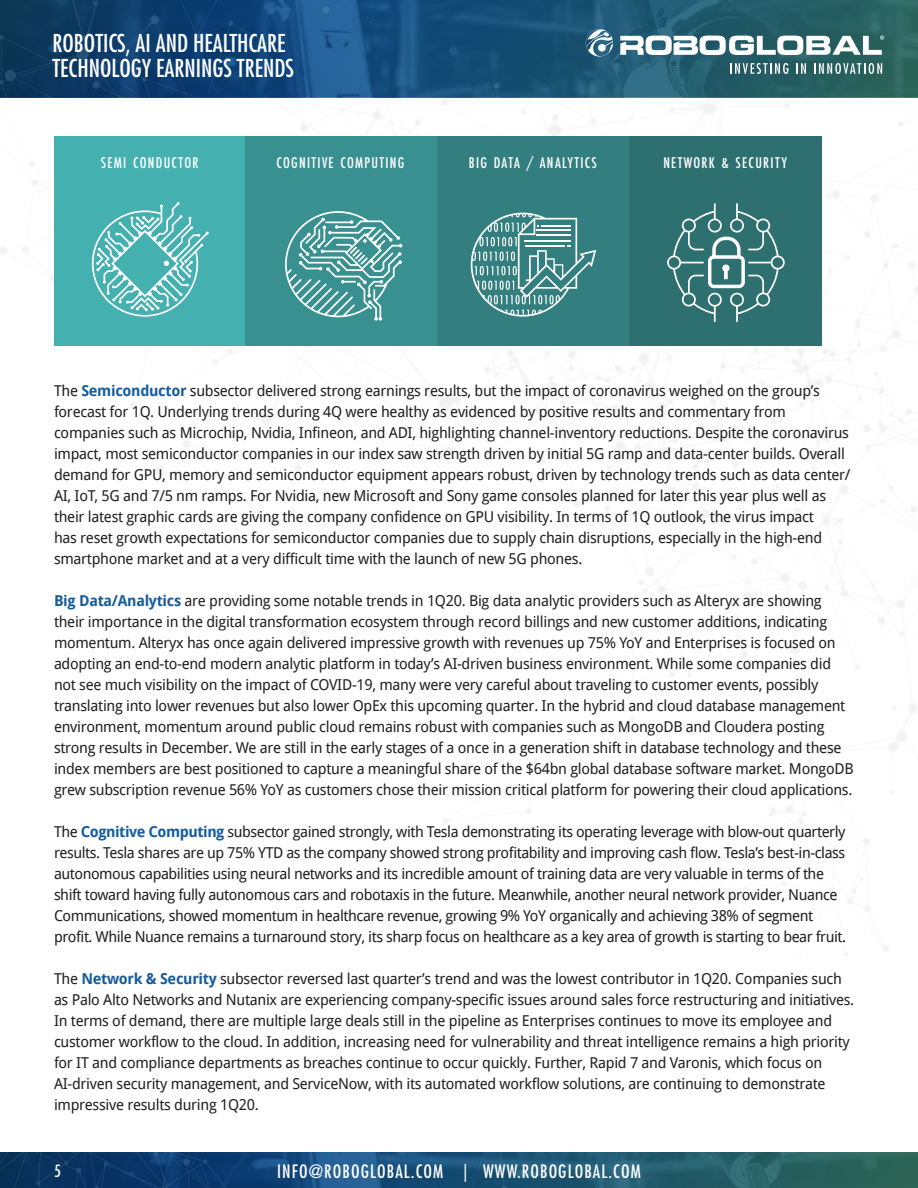
<style>
.page{position:relative;width:918px;height:1188px;background:#fff}
.page>*{position:absolute;margin:0;border:0;box-sizing:border-box;transform-origin:0 0}
.t1{font:condensed 24px/24.6px "Futura Std";color:#fff}
.t2{font:condensed 18px "Futura Std";letter-spacing:.06em;color:#fff}
.t3{font:condensed 16.5px "Futura Std";color:#fff}
.t4{font:500 condensed 16.2px "Futura";letter-spacing:.08em;color:#fff}
.t5{font:15px/21px "Droid Sans";letter-spacing:-.02em;color:#231f20}
.s1{font-weight:700;color:#175d9e}
</style>
<div class="page">
<img style="left:0;top:97px;width:918px;height:859px">
<svg style="left:0;top:0;width:918px;height:97px;background:#194f72"></svg>
<svg style="left:0;top:1152px;width:918px;height:36px;background:#1b506f"></svg>
<svg style="left:620px;top:36px;width:264px;height:19px"></svg>
<svg style="left:586px;top:29px;width:27px;height:27px"></svg>
<svg style="left:730px;top:63px;width:59px;height:11px"></svg>
<svg style="left:796px;top:63px;width:10px;height:11px"></svg>
<svg style="left:814px;top:63px;width:68px;height:11px"></svg>
<div style="left:54px;top:136px;width:193px;height:210px;background:#44b0b0"></div>
<div style="left:245px;top:136px;width:192px;height:210px;background:#399090"></div>
<div style="left:437px;top:136px;width:193px;height:210px;background:#337e7e"></div>
<div style="left:630px;top:136px;width:192px;height:210px;background:#2e7070"></div>
<svg style="left:285px;top:211px;width:117px;height:110px"></svg>
<svg style="left:471px;top:213px;width:125px;height:104px"></svg>
<svg style="left:667px;top:203px;width:118px;height:119px"></svg>
<svg style="left:92px;top:202px;width:117px;height:115px"></svg>
<p class="t1" style="left:52px;top:31px;width:243px">ROBOTICS, AI AND HEALTHCARE<br>TECHNOLOGY EARNINGS TRENDS</p>
<p class="t4" style="left:101px;top:154px;width:99px">SEMI CONDUCTOR</p>
<p class="t4" style="left:277px;top:154px;width:129px">COGNITIVE COMPUTING</p>
<p class="t4" style="left:469px;top:154px;width:129px">BIG DATA / ANALYTICS</p>
<p class="t4" style="left:663px;top:154px;width:125px">NETWORK &amp; SECURITY</p>
<p class="t5" style="left:54px;top:380px;width:798px">The <span class="s1">Semiconductor</span> subsector delivered strong earnings results, but the impact of coronavirus weighed on the group’s forecast for 1Q. Underlying trends during 4Q were healthy as evidenced by positive results and commentary from companies such as Microchip, Nvidia, Infineon, and ADI, highlighting channel-inventory reductions. Despite the coronavirus impact, most semiconductor companies in our index saw strength driven by initial 5G ramp and data-center builds. Overall demand for GPU, memory and semiconductor equipment appears robust, driven by technology trends such as data center/ AI, IoT, 5G and 7/5 nm ramps. For Nvidia, new Microsoft and Sony game consoles planned for later this year plus well as their latest graphic cards are giving the company confidence on GPU visibility. In terms of 1Q outlook, the virus impact<br>has reset growth expectations for semiconductor companies due to supply chain disruptions, especially in the high-end smartphone market and at a very difficult time with the launch of new 5G phones.</p>
<p class="t5" style="left:54px;top:590px;width:801px"><span class="s1">Big Data/Analytics</span> are providing some notable trends in 1Q20. Big data analytic providers such as Alteryx are showing their importance in the digital transformation ecosystem through record billings and new customer additions, indicating momentum. Alteryx has once again delivered impressive growth with revenues up 75% YoY and Enterprises is focused on adopting an end-to-end modern analytic platform in today’s AI-driven business environment. While some companies did not see much visibility on the impact of COVID-19, many were very careful about traveling to customer events, possibly translating into lower revenues but also lower OpEx this upcoming quarter. In the hybrid and cloud database management environment, momentum around public cloud remains robust with companies such as MongoDB and Cloudera posting strong results in December. We are still in the early stages of a once in a generation shift in database technology and these index members are best positioned to capture a meaningful share of the $64bn global database software market. MongoDB grew subscription revenue 56% YoY as customers chose their mission critical platform for powering their cloud applications.</p>
<p class="t5" style="left:54px;top:821px;width:794px">The <span class="s1">Cognitive Computing</span> subsector gained strongly, with Tesla demonstrating its operating leverage with blow-out quarterly results. Tesla shares are up 75% YTD as the company showed strong profitability and improving cash flow. Tesla’s best-in-class autonomous capabilities using neural networks and its incredible amount of training data are very valuable in terms of the shift toward having fully autonomous cars and robotaxis in the future. Meanwhile, another neural network provider, Nuance Communications, showed momentum in healthcare revenue, growing 9% YoY organically and achieving 38% of segment profit. While Nuance remains a turnaround story, its sharp focus on healthcare as a key area of growth is starting to bear fruit.</p>
<p class="t5" style="left:54px;top:968px;width:802px">The <span class="s1">Network &amp; Security</span> subsector reversed last quarter’s trend and was the lowest contributor in 1Q20. Companies such as Palo Alto Networks and Nutanix are experiencing company-specific issues around sales force restructuring and initiatives.<br>In terms of demand, there are multiple large deals still in the pipeline as Enterprises continues to move its employee and customer workflow to the cloud. In addition, increasing need for vulnerability and threat intelligence remains a high priority for IT and compliance departments as breaches continue to occur quickly. Further, Rapid 7 and Varonis, which focus on AI-driven security management, and ServiceNow, with its automated workflow solutions, are continuing to demonstrate impressive results during 1Q20.</p>
<p class="t3" style="left:54px;top:1161px;width:8px">5</p>
<p class="t2" style="left:277px;top:1161px;width:365px">INFO@ROBOGLOBAL.COM | WWW.ROBOGLOBAL.COM</p>
</div>
